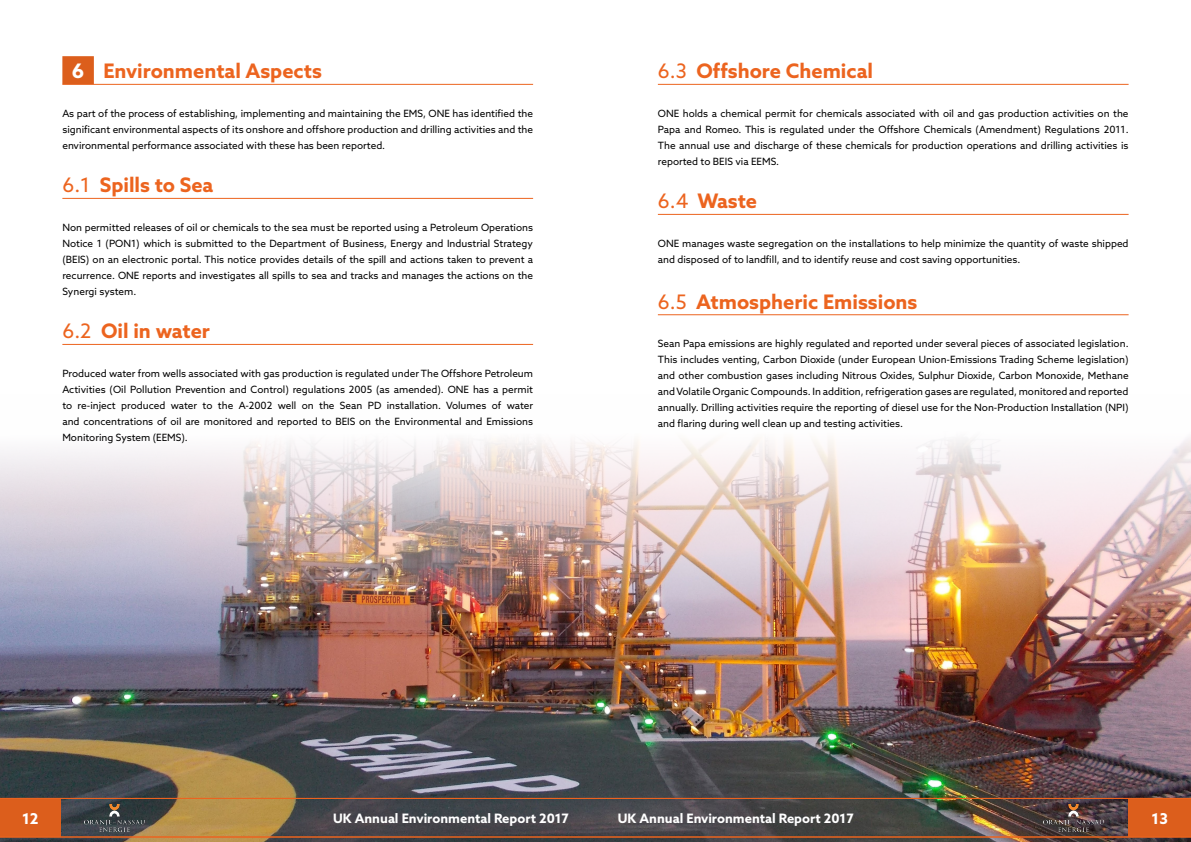
<style>
.page{position:relative;width:1191px;height:842px;background:#fff}
.page>*{position:absolute;margin:0;border:0;box-sizing:border-box;transform-origin:0 0}
.t1{font:700 20px "Azo Sans";color:#ec641f}
.t2{font:700 15px "Azo Sans";color:#fff}
.t3{font:700 13px "Azo Sans";color:#fff}
.t4{font:10px/16px "Azo Sans";color:#000;text-align:justify}
.s1{color:#fff}
.s2{font-weight:400}
</style>
<div class="page">
<img style="left:0;top:437px;width:1191px;height:405px">
<hr style="left:62px;top:84px;width:471px;height:1px;background:#ec641f">
<div style="left:62px;top:56px;width:32px;height:28px;background:#dc5e1c"></div>
<hr style="left:62px;top:198px;width:471px;height:1px;background:#ec641f">
<hr style="left:62px;top:344px;width:471px;height:1px;background:#ec641f">
<hr style="left:658px;top:84px;width:470px;height:1px;background:#ec641f">
<hr style="left:658px;top:214px;width:470px;height:1px;background:#ec641f">
<hr style="left:658px;top:314px;width:470px;height:1px;background:#ec641f">
<div style="left:1128px;top:799px;width:63px;height:38px;background:#dc5e1c"></div>
<div style="left:0;top:799px;width:61px;height:37px;background:#dc5e1c"></div>
<hr style="left:0;top:798px;width:1191px;height:1px;background:#ec641f">
<hr style="left:0;top:837px;width:1191px;height:1px;background:#ec641f">
<h1 class="t1" style="left:72px;top:58px;width:251px"><span class="s1">6</span> Environmental Aspects</h1>
<p class="t4" style="left:62px;top:105px;width:472px">As part of the process of establishing, implementing and maintaining the EMS, ONE has identified the significant environmental aspects of its onshore and offshore production and drilling activities and the environmental performance associated with these has been reported.</p>
<h1 class="t1" style="left:62px;top:172px;width:152px"><span class="s2">6.1</span> Spills to Sea</h1>
<p class="t4" style="left:62px;top:219px;width:472px">Non permitted releases of oil or chemicals to the sea must be reported using a Petroleum Operations Notice 1 (PON1) which is submitted to the Department of Business, Energy and Industrial Strategy (BEIS) on an electronic portal. This notice provides details of the spill and actions taken to prevent a recurrence. ONE reports and investigates all spills to sea and tracks and manages the actions on the Synergi system.</p>
<h1 class="t1" style="left:62px;top:318px;width:149px"><span class="s2">6.2</span> Oil in water</h1>
<p class="t4" style="left:62px;top:365px;width:472px">Produced water from wells associated with gas production is regulated under The Offshore Petroleum Activities (Oil Pollution Prevention and Control) regulations 2005 (as amended). ONE has a permit to re-inject produced water to the A-2002 well on the Sean PD installation. Volumes of water and concentrations of oil are monitored and reported to BEIS on the Environmental and Emissions Monitoring System (EEMS).</p>
<h1 class="t1" style="left:658px;top:58px;width:217px"><span class="s2">6.3</span> Offshore Chemical</h1>
<p class="t4" style="left:658px;top:105px;width:472px">ONE holds a chemical permit for chemicals associated with oil and gas production activities on the Papa and Romeo. This is regulated under the Offshore Chemicals (Amendment) Regulations 2011.<br>The annual use and discharge of these chemicals for production operations and drilling activities is reported to BEIS via EEMS.</p>
<h1 class="t1" style="left:658px;top:188px;width:101px"><span class="s2">6.4</span> Waste</h1>
<p class="t4" style="left:658px;top:235px;width:472px">ONE manages waste segregation on the installations to help minimize the quantity of waste shipped and disposed of to landfill, and to identify reuse and cost saving opportunities.</p>
<h1 class="t1" style="left:658px;top:288px;width:261px"><span class="s2">6.5</span> Atmospheric Emissions</h1>
<p class="t4" style="left:658px;top:336px;width:472px">Sean Papa emissions are highly regulated and reported under several pieces of associated legislation.<br>This includes venting, Carbon Dioxide (under European Union-Emissions Trading Scheme legislation) and other combustion gases including Nitrous Oxides, Sulphur Dioxide, Carbon Monoxide, Methane and Volatile Organic Compounds. In addition, refrigeration gases are regulated, monitored and reported annually. Drilling activities require the reporting of diesel use for the Non-Production Installation (NPI) and flaring during well clean up and testing activities.</p>
<h2 class="t2" style="left:22px;top:808px;width:18px">12</h2>
<h3 class="t3" style="left:333px;top:809px;width:237px">UK Annual Environmental Report 2017</h3>
<h3 class="t3" style="left:618px;top:809px;width:237px">UK Annual Environmental Report 2017</h3>
<h2 class="t2" style="left:1151px;top:808px;width:18px">13</h2>
</div>
